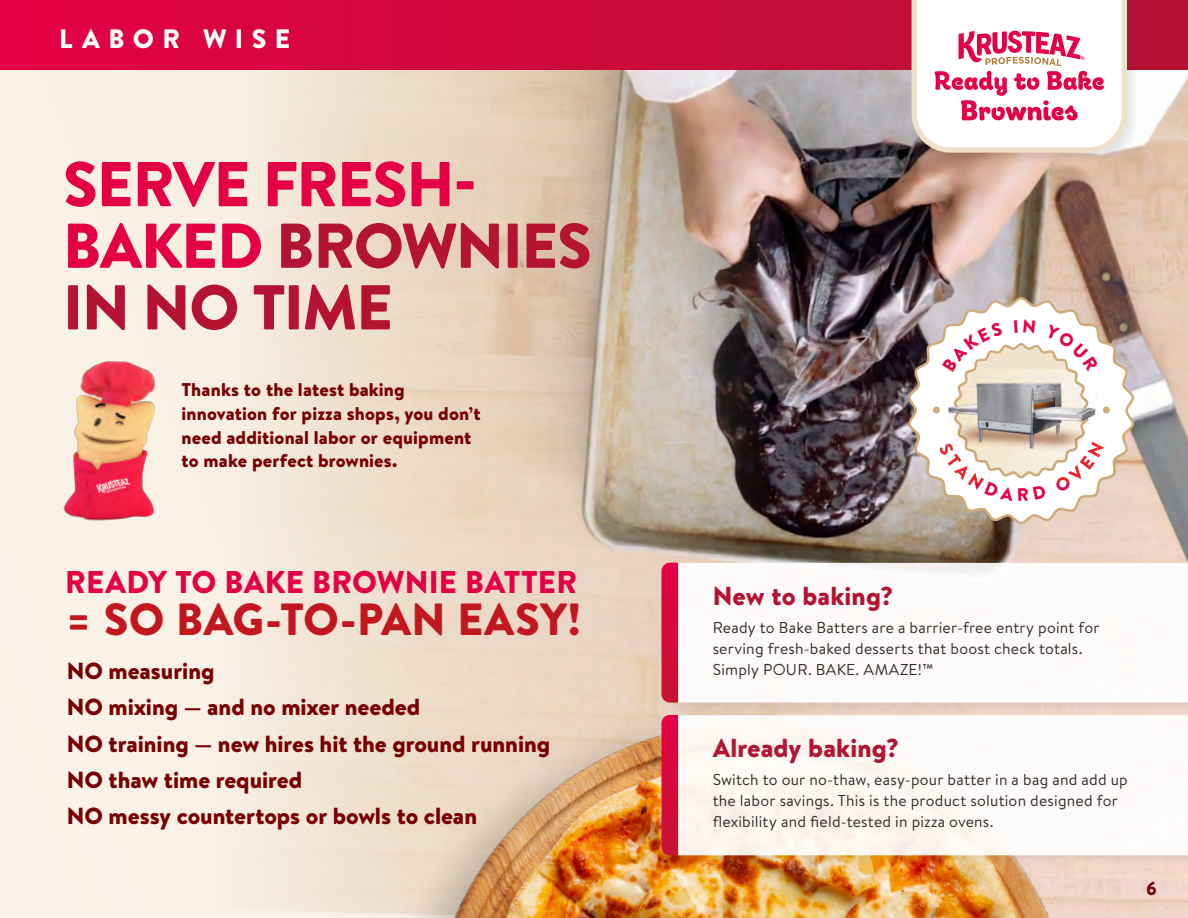
<style>
.page{position:relative;width:1188px;height:918px;background:#fff}
.page>*{position:absolute;margin:0;border:0;box-sizing:border-box;transform-origin:0 0}
.t1{font:900 63.15px/61.7px "Brandon Text";letter-spacing:-.02em;color:#e30045}
.t2{font:900 45px "Brandon Text";letter-spacing:-.005em;color:#c2171f}
.t3{font:900 31.35px "Brandon Text";color:#e30045}
.t4{font:900 26.55px "Brandon Text";letter-spacing:.32em;color:#fff}
.t5{font:900 25.95px "Brandon Text";letter-spacing:.005em;color:#b41332}
.t6{font:900 23.25px/36.5px "Brandon Text";color:#790000}
.t7{font:900 18.6px "Brandon Text";color:#790000}
.t8{font:900 18.45px/23.7px "Brandon Text";letter-spacing:.01em;color:#790000}
.t9{font:15.75px/21px "Brandon Text";letter-spacing:.015em;color:#362b2b}
.s1{color:#b41332}
</style>
<div class="page">
<div style="left:0;top:44px;width:1188px;height:874px;background:#f8f1e5"></div>
<img style="left:258px;top:70px;width:930px;height:843px">
<svg style="left:0;top:0;width:1188px;height:70px;background:#d0073d"></svg>
<svg style="left:908px;top:297px;width:226px;height:227px;background:#c5b6ae"></svg>
<img style="left:915px;top:388px;width:209px;height:95px">
<img style="left:352px;top:636px;width:836px;height:282px">
<div style="left:658px;top:712px;width:530px;height:156px;background:#362b2b;opacity:.11"></div>
<svg style="left:678px;top:716px;width:510px;height:139px;fill:#fdfaf8"></svg>
<svg style="left:662px;top:716px;width:16px;height:139px;background:#d50a3c"></svg>
<img style="left:63px;top:361px;width:93px;height:160px">
<div style="left:658px;top:560px;width:530px;height:156px;background:#362b2b;opacity:.11"></div>
<div style="left:678px;top:563px;width:510px;height:140px;background:#fdfbf9"></div>
<svg style="left:662px;top:563px;width:16px;height:140px;background:#d50b3d"></svg>
<div style="left:909px;top:0;width:230px;height:165px;background:#362b2b;opacity:.12"></div>
<svg style="left:912px;top:0;width:215px;height:153px"></svg>
<svg style="left:933px;top:320px;width:177px;height:181px;background:#e6dcd5"></svg>
<h3 class="t4" style="left:59px;top:20px;width:233px">LABOR WISE</h3>
<h1 class="t1" style="left:63px;top:152px;width:530px">SERVE FRESH-<br>BAKED <span class="s1">BROWNIES<br>IN NO TIME</span></h1>
<p class="t8" style="left:181px;top:378px;width:301px">Thanks to the latest baking innovation for pizza shops, you don’t need additional labor or equipment to make perfect brownies.</p>
<h3 class="t3" style="left:65px;top:560px;width:513px">READY TO BAKE BROWNIE BATTER</h3>
<h2 class="t2" style="left:65px;top:588px;width:517px">= SO BAG-TO-PAN EASY!</h2>
<h3 class="t6" style="left:67px;top:652px;width:485px">NO measuring<br>NO mixing — and no mixer needed<br>NO training — new hires hit the ground running<br>NO thaw time required<br>NO messy countertops or bowls to clean</h3>
<h3 class="t5" style="left:713px;top:578px;width:182px">New to baking?</h3>
<p class="t9" style="left:713px;top:616px;width:388px">Ready to Bake Batters are a barrier-free entry point for serving fresh-baked desserts that boost check totals.<br>Simply POUR. BAKE. AMAZE!™</p>
<h3 class="t5" style="left:713px;top:730px;width:188px">Already baking?</h3>
<p class="t9" style="left:713px;top:769px;width:417px">Switch to our no-thaw, easy-pour batter in a bag and add up the labor savings. This is the product solution designed for flexibility and field-tested in pizza ovens.</p>
<p class="t7" style="left:1146px;top:875px;width:12px">6</p>
</div>
